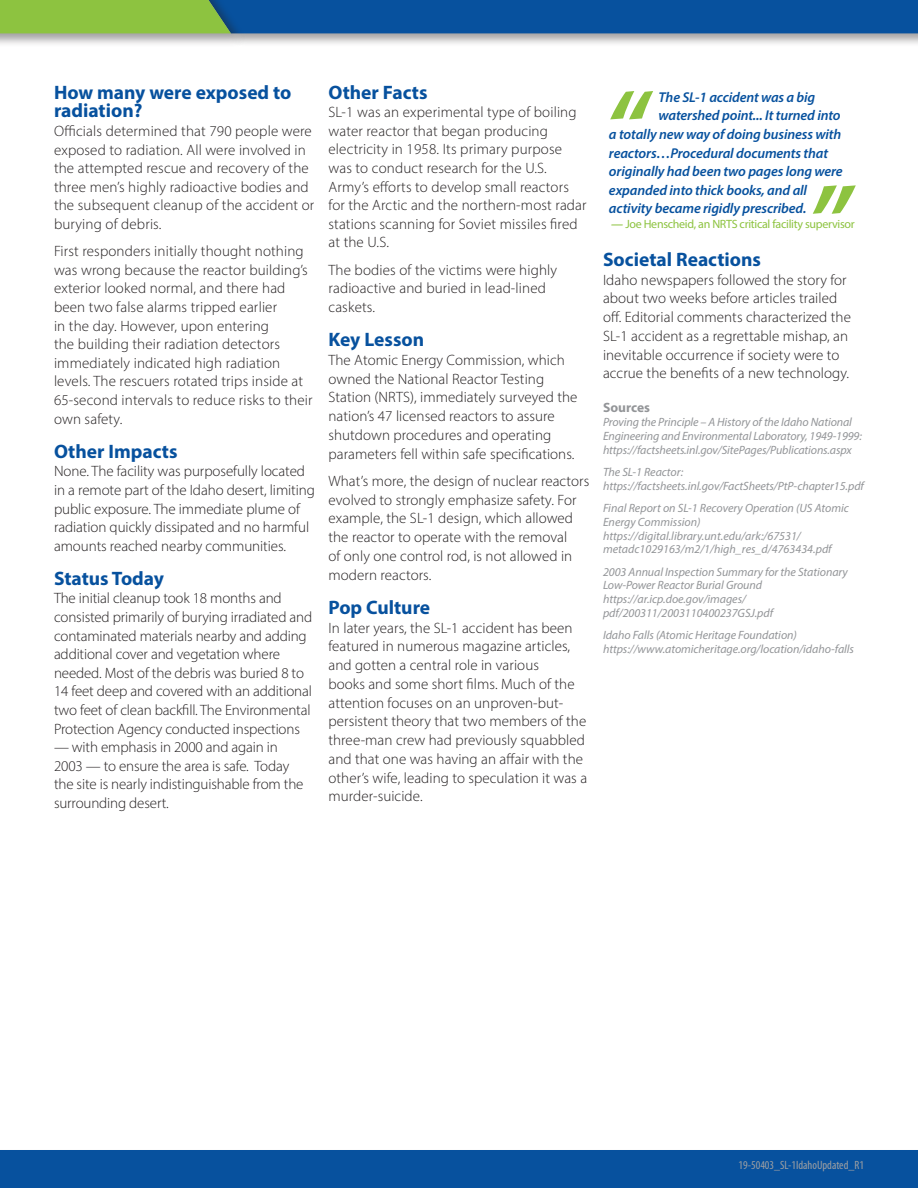
<style>
.page{position:relative;width:918px;height:1188px;background:#fff}
.page>*{position:absolute;margin:0;border:0;box-sizing:border-box;transform-origin:0 0}
.Pull_Quote{font:italic 600 108px "Myriad Pro";color:#8dc340}
.Subhead_1{font:700 19.5px/18.8px "Myriad Pro";color:#07519e}
.Body_Text{font:300 15px/18.6px "Myriad Pro";letter-spacing:.005em;color:#231f20}
.Pull_Quote-2{font:italic 600 14.25px "Myriad Pro";letter-spacing:-.01em;color:#07519e}
.Subhead_1-2{font:700 13.5px "Myriad Pro";color:#939598}
.Sources{font:italic 12px/13.6px "Myriad Pro";letter-spacing:-.005em;color:#939598}
.Pull_Quote-3{font:12px "Myriad Pro";letter-spacing:-.025em;color:#8dc340}
.t1{font:condensed 12px "Myriad Pro";color:#9d9fa2}
.s1{font-weight:600;font-style:italic}
</style>
<div class="page">
<div style="left:164px;top:0;width:754px;height:47px;background:#231f20;opacity:.42"></div>
<div style="left:0;top:0;width:246px;height:47px;background:#231f20;opacity:.42"></div>
<svg style="left:0;top:0;width:918px;height:33px;background:#276c87"></svg>
<div style="left:0;top:1148px;width:918px;height:40px;background:#231f20;opacity:.42"></div>
<div style="left:0;top:1151px;width:918px;height:37px;background:#07519e"></div>
<p class="Subhead_1" style="left:54px;top:82px;width:239px">How many were exposed to radiation?</p>
<p class="Body_Text" style="left:54px;top:122px;width:262px">Officials determined that 790 people were exposed to radiation. All were involved in the attempted rescue and recovery of the three men’s highly radioactive bodies and the subsequent cleanup of the accident or burying of debris.</p>
<p class="Body_Text" style="left:54px;top:242px;width:260px">First responders initially thought nothing was wrong because the reactor building’s exterior looked normal, and there had been two false alarms tripped earlier<br>in the day. However, upon entering<br>the building their radiation detectors immediately indicated high radiation levels. The rescuers rotated trips inside at 65-second intervals to reduce risks to their own safety.</p>
<p class="Subhead_1" style="left:54px;top:441px;width:125px">Other Impacts</p>
<p class="Body_Text" style="left:54px;top:462px;width:263px">None. The facility was purposefully located in a remote part of the Idaho desert, limiting public exposure. The immediate plume of radiation quickly dissipated and no harmful amounts reached nearby communities.</p>
<p class="Subhead_1" style="left:54px;top:568px;width:112px">Status Today</p>
<p class="Body_Text" style="left:54px;top:589px;width:260px">The initial cleanup took 18 months and consisted primarily of burying irradiated and contaminated materials nearby and adding additional cover and vegetation where needed. Most of the debris was buried 8 to 14 feet deep and covered with an additional two feet of clean backfill. The Environmental Protection Agency conducted inspections</p>
<p class="Body_Text" style="left:54px;top:738px;width:251px">— with emphasis in 2000 and again in 2003 — to ensure the area is safe. Today the site is nearly indistinguishable from the surrounding desert.</p>
<p class="Subhead_1" style="left:328px;top:82px;width:100px">Other Facts</p>
<p class="Body_Text" style="left:328px;top:103px;width:260px">SL-1 was an experimental type of boiling water reactor that began producing electricity in 1958. Its primary purpose was to conduct research for the U.S.<br>Army’s efforts to develop small reactors for the Arctic and the northern-most radar stations scanning for Soviet missiles fired at the U.S.</p>
<p class="Body_Text" style="left:328px;top:260px;width:230px">The bodies of the victims were highly radioactive and buried in lead-lined caskets.</p>
<p class="Subhead_1" style="left:328px;top:330px;width:97px">Key Lesson</p>
<p class="Body_Text" style="left:328px;top:350px;width:251px">The Atomic Energy Commission, which owned the National Reactor Testing Station (NRTS), immediately surveyed the nation’s 47 licensed reactors to assure shutdown procedures and operating parameters fell within safe specifications.</p>
<p class="Body_Text" style="left:328px;top:471px;width:262px">What’s more, the design of nuclear reactors evolved to strongly emphasize safety. For example, the SL-1 design, which allowed the reactor to operate with the removal<br>of only one control rod, is not allowed in modern reactors.</p>
<p class="Subhead_1" style="left:328px;top:597px;width:103px">Pop Culture</p>
<p class="Body_Text" style="left:328px;top:618px;width:260px">In later years, the SL-1 accident has been featured in numerous magazine articles, and gotten a central role in various<br>books and some short films. Much of the attention focuses on an unproven-but&shy;persistent theory that two members of the three-man crew had previously squabbled and that one was having an affair with the other’s wife, leading to speculation it was a murder-suicide.</p>
<p class="Pull_Quote" style="left:603px;top:60px;width:45px">“</p>
<p class="Pull_Quote-2" style="left:659px;top:88px;width:158px">The SL-1 accident was a big</p>
<p class="Pull_Quote-2" style="left:659px;top:107px;width:184px">watershed point... It turned into</p>
<p class="Pull_Quote-2" style="left:609px;top:125px;width:234px">a totally new way of doing business with</p>
<p class="Pull_Quote-2" style="left:609px;top:144px;width:221px">reactors…Procedural documents that</p>
<p class="Pull_Quote-2" style="left:609px;top:162px;width:235px">originally had been two pages long were</p>
<p class="Pull_Quote-2" style="left:609px;top:181px;width:200px">expanded into thick books, and all</p>
<p class="Pull_Quote-2" style="left:609px;top:200px;width:199px">activity became rigidly prescribed.</p>
<p class="Pull_Quote-3" style="left:611px;top:216px;width:245px"><span class="s1">—</span> Joe Henscheid, an NRTS critical facility supervisor</p>
<p class="Pull_Quote" style="left:806px;top:154px;width:45px">”</p>
<p class="Subhead_1" style="left:603px;top:249px;width:160px">Societal Reactions</p>
<p class="Body_Text" style="left:603px;top:270px;width:249px">Idaho newspapers followed the story for about two weeks before articles trailed off. Editorial comments characterized the SL-1 accident as a regrettable mishap, an inevitable occurrence if society were to accrue the benefits of a new technology.</p>
<p class="Subhead_1-2" style="left:603px;top:399px;width:48px">Sources</p>
<p class="Sources" style="left:603px;top:415px;width:260px">Proving the Principle – A History of the Idaho National<br>Engineering and Environmental Laboratory, 1949-1999: https://factsheets.inl.gov/SitePages/Publications.aspx</p>
<p class="Sources" style="left:603px;top:465px;width:263px">The SL-1 Reactor: https://factsheets.inl.gov/FactSheets/PtP-chapter15.pdf</p>
<p class="Sources" style="left:603px;top:501px;width:247px">Final Report on SL-1 Recovery Operation (US Atomic Energy Commission) https://digital.library.unt.edu/ark:/67531/ metadc1029163/m2/1/high_res_d/4763434.pdf</p>
<p class="Sources" style="left:603px;top:565px;width:246px">2003 Annual Inspection Summary for the Stationary Low-Power Reactor Burial Ground https://ar.icp.doe.gov/images/ pdf/200311/2003110400237GSJ.pdf</p>
<p class="Sources" style="left:603px;top:628px;width:253px">Idaho Falls (Atomic Heritage Foundation) https://www.atomicheritage.org/location/idaho-falls</p>
<p class="t1" style="left:739px;top:1158px;width:127px">19-50403_SL-1IdahoUpdated_R1</p>
</div>
